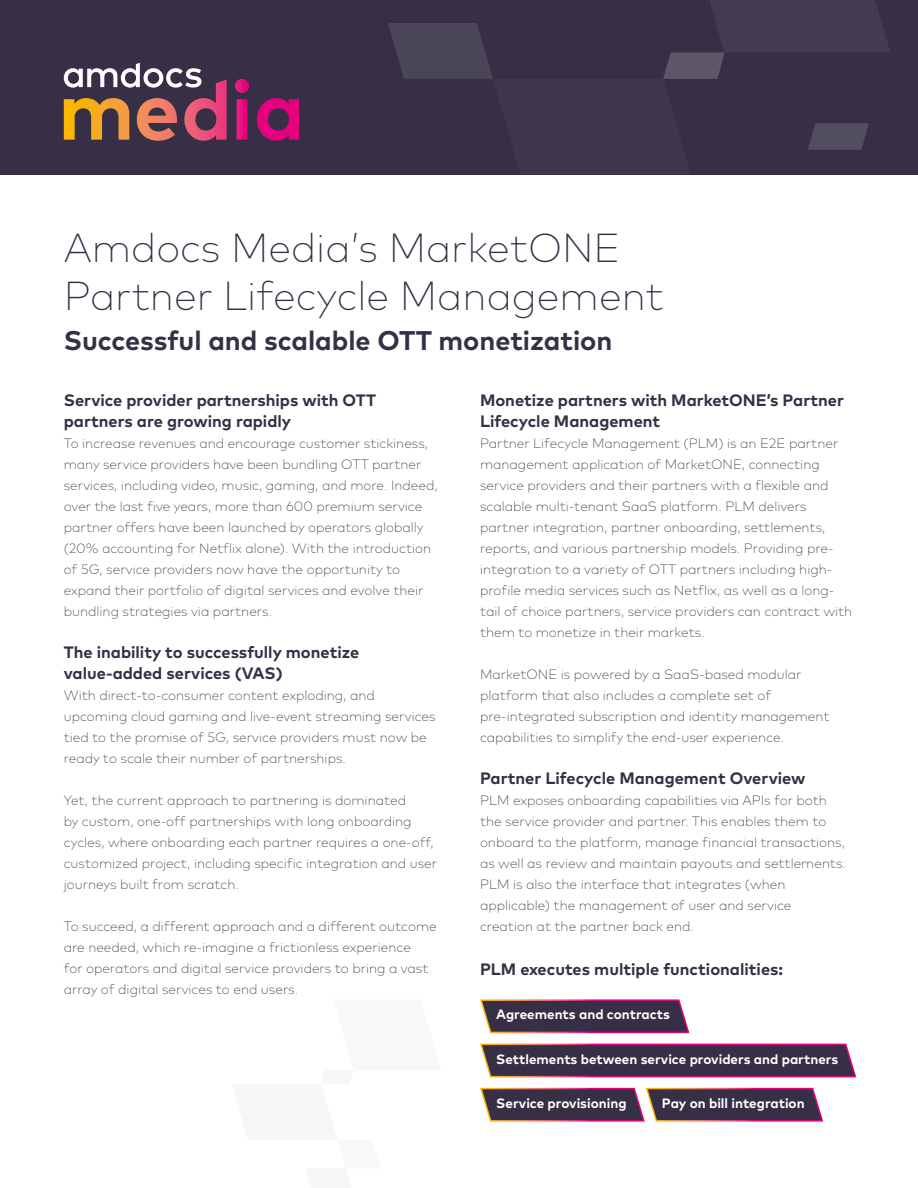
<style>
.page{position:relative;width:918px;height:1188px;background:#fff}
.page>*{position:absolute;margin:0;border:0;box-sizing:border-box;transform-origin:0 0}
.t1{font:200 40.5px/48px "Mark Pro";color:#362f45}
.t2{font:700 27px "Mark Pro";color:#362f45}
.t3{font:700 16.5px/21px "Mark Pro";color:#362f45}
.t4{font:200 13.5px/21px "Mark Pro";color:#362f45}
.t5{font:700 13.5px "Mark Pro";color:#fff}
</style>
<div class="page">
<div style="left:0;top:0;width:918px;height:174px;background:#362f45"></div>
<svg style="left:388px;top:0;width:502px;height:150px"></svg>
<svg style="left:64px;top:63px;width:235px;height:78px"></svg>
<svg style="left:480px;top:999px;width:210px;height:35px;background:#584257"></svg>
<svg style="left:480px;top:1043px;width:377px;height:35px;background:#523b54"></svg>
<svg style="left:480px;top:1087px;width:344px;height:35px;background:#5b4659"></svg>
<h1 class="t1" style="left:64px;top:220px;width:602px">Amdocs Media’s MarketONE<br>Partner Lifecycle Management</h1>
<h2 class="t2" style="left:64px;top:320px;width:550px">Successful and scalable OTT monetization</h2>
<p class="t3" style="left:64px;top:388px;width:314px">Service provider partnerships with OTT partners are growing rapidly</p>
<p class="t4" style="left:64px;top:432px;width:375px">To increase revenues and encourage customer stickiness, many service providers have been bundling OTT partner services, including video, music, gaming, and more. Indeed, over the last five years, more than 600 premium service partner offers have been launched by operators globally (20% accounting for Netflix alone). With the introduction of 5G, service providers now have the opportunity to expand their portfolio of digital services and evolve their bundling strategies via partners.</p>
<p class="t3" style="left:64px;top:640px;width:297px">The inability to successfully monetize value-added services (VAS)</p>
<p class="t4" style="left:64px;top:684px;width:373px">With direct-to-consumer content exploding, and upcoming cloud gaming and live-event streaming services tied to the promise of 5G, service providers must now be ready to scale their number of partnerships.</p>
<p class="t4" style="left:64px;top:789px;width:375px">Yet, the current approach to partnering is dominated<br>by custom, one-off partnerships with long onboarding cycles, where onboarding each partner requires a one-off, customized project, including specific integration and user journeys built from scratch.</p>
<p class="t4" style="left:64px;top:915px;width:374px">To succeed, a different approach and a different outcome are needed, which re-imagine a frictionless experience<br>for operators and digital service providers to bring a vast array of digital services to end users.</p>
<p class="t3" style="left:480px;top:388px;width:365px">Monetize partners with MarketONE’s Partner<br>Lifecycle Management</p>
<p class="t4" style="left:480px;top:432px;width:374px">Partner Lifecycle Management (PLM) is an E2E partner management application of MarketONE, connecting service providers and their partners with a flexible and scalable multi-tenant SaaS platform. PLM delivers partner integration, partner onboarding, settlements, reports, and various partnership models. Providing pre&shy;integration to a variety of OTT partners including high&shy;profile media services such as Netflix, as well as a long&shy;tail of choice partners, service providers can contract with them to monetize in their markets.</p>
<p class="t4" style="left:480px;top:663px;width:351px">MarketONE is powered by a SaaS-based modular platform that also includes a complete set of pre-integrated subscription and identity management capabilities to simplify the end-user experience.</p>
<p class="t3" style="left:480px;top:766px;width:327px">Partner Lifecycle Management Overview</p>
<p class="t4" style="left:480px;top:789px;width:367px">PLM exposes onboarding capabilities via APIs for both the service provider and partner. This enables them to onboard to the platform, manage financial transactions, as well as review and maintain payouts and settlements.<br>PLM is also the interface that integrates (when applicable) the management of user and service creation at the partner back end.</p>
<p class="t3" style="left:480px;top:957px;width:305px">PLM executes multiple functionalities:</p>
<p class="t5" style="left:496px;top:1004px;width:175px">Agreements and contracts</p>
<p class="t5" style="left:496px;top:1049px;width:344px">Settlements between service providers and partners</p>
<p class="t5" style="left:496px;top:1093px;width:132px">Service provisioning</p>
<p class="t5" style="left:662px;top:1093px;width:144px">Pay on bill integration</p>
</div>
